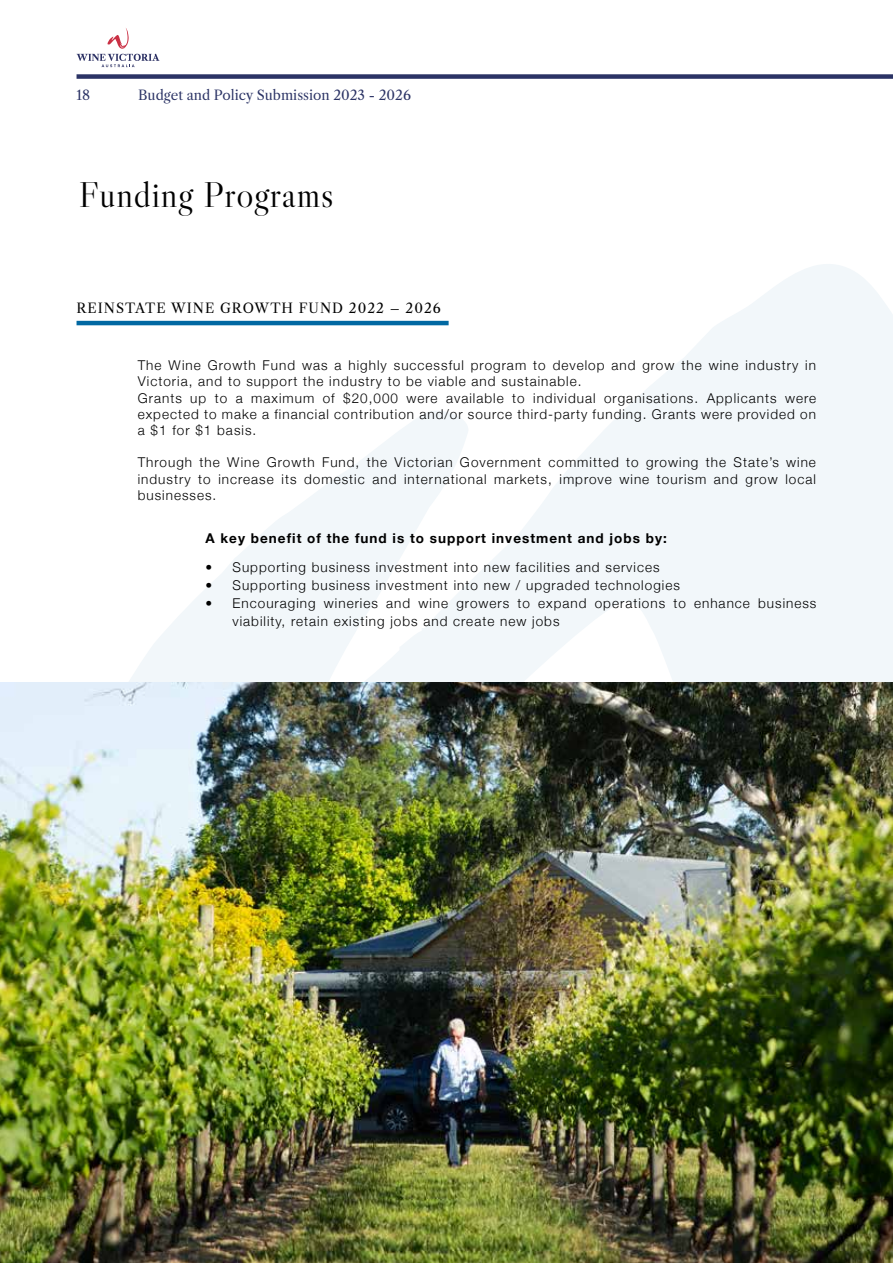
<style>
.page{position:relative;width:893px;height:1263px;background:#fff}
.page>*{position:absolute;margin:0;border:0;box-sizing:border-box;transform-origin:0 0}
.t1{font:36px "Libre Caslon Display";letter-spacing:.025em;color:#000}
.t2{font:300 13.5px/16.2px "Helvetica Neue";letter-spacing:.075em;color:#000}
.t3{font:700 13.5px "Helvetica Neue";letter-spacing:.075em;color:#000}
.t4{font:13.5px "Libre Caslon Text";color:#2b3365}
.t5{font:13.5px "Libre Caslon Text";letter-spacing:.075em;color:#000}
</style>
<div class="page">
<svg style="left:76px;top:53px;width:817px;height:629px"></svg>
<div style="left:77px;top:74px;width:816px;height:5px;background:#2b3365"></div>
<svg style="left:77px;top:28px;width:83px;height:39px"></svg>
<hr style="left:77px;top:321px;width:372px;height:4px;background:#0168a2">
<img style="left:0;top:682px;width:893px;height:581px">
<p class="t4" style="left:77px;top:87px;width:15px">18</p>
<p class="t4" style="left:138px;top:87px;width:274px">Budget and Policy Submission 2023 - 2026</p>
<h1 class="t1" style="left:79px;top:172px;width:256px">Funding Programs</h1>
<p class="t5" style="left:77px;top:300px;width:366px">REINSTATE WINE GROWTH FUND 2022 – 2026</p>
<p class="t2" style="left:138px;top:356px;width:680px">The Wine Growth Fund was a highly successful program to develop and grow the wine industry in Victoria, and to support the industry to be viable and sustainable.<br>Grants up to a maximum of $20,000 were available to individual organisations. Applicants were expected to make a financial contribution and/or source third-party funding. Grants were provided on a $1 for $1 basis.</p>
<p class="t2" style="left:138px;top:454px;width:680px;text-align:justify">Through the Wine Growth Fund, the Victorian Government committed to growing the State’s wine industry to increase its domestic and international markets, improve wine tourism and grow local businesses.</p>
<p class="t3" style="left:206px;top:527px;width:463px">A key benefit of the fund is to support investment and jobs by:</p>
<p class="t2" style="left:206px;top:558px;width:456px">• Supporting business investment into new facilities and services</p>
<p class="t2" style="left:206px;top:576px;width:476px">• Supporting business investment into new / upgraded technologies</p>
<p class="t2" style="left:233px;top:593px;width:585px;line-height:18px;text-indent:-27px">• Encouraging wineries and wine growers to expand operations to enhance business viability, retain existing jobs and create new jobs</p>
</div>
